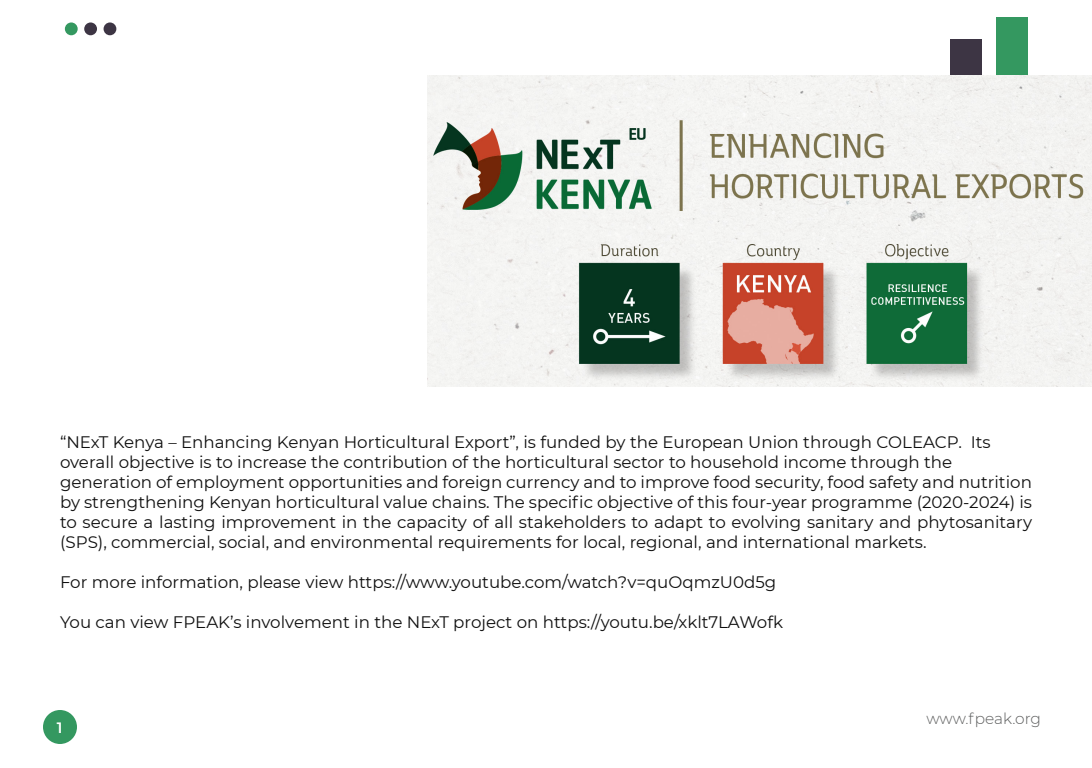
<style>
.page{position:relative;width:1092px;height:768px;background:#fff}
.page>*{position:absolute;margin:0;border:0;box-sizing:border-box;transform-origin:0 0}
.t1{font:16.7px/20px "Montserrat";color:#0f0f0f}
.t2{font:300 15.4px "Montserrat";color:#5d5e5e}
.t3{font:600 15px "Montserrat";color:#fff}
</style>
<div class="page">
<div style="left:65px;top:22px;width:13px;height:13px;background:#349860;border-radius:50%"></div>
<div style="left:84px;top:22px;width:13px;height:13px;background:#3d3544;border-radius:50%"></div>
<div style="left:104px;top:22px;width:12px;height:13px;background:#3d3544;border-radius:50%"></div>
<div style="left:997px;top:17px;width:31px;height:112px;background:#349860"></div>
<div style="left:951px;top:39px;width:31px;height:90px;background:#3d3544"></div>
<div style="left:43px;top:710px;width:34px;height:34px;background:#349860;border-radius:50%"></div>
<img style="left:428px;top:75px;width:664px;height:311px">
<p class="t1" style="left:60px;top:431px;width:974px">“NExT Kenya – Enhancing Kenyan Horticultural Export”, is funded by the European Union through COLEACP. Its overall objective is to increase the contribution of the horticultural sector to household income through the generation of employment opportunities and foreign currency and to improve food security, food safety and nutrition by strengthening Kenyan horticultural value chains. The specific objective of this four-year programme (2020-2024) is to secure a lasting improvement in the capacity of all stakeholders to adapt to evolving sanitary and phytosanitary (SPS), commercial, social, and environmental requirements for local, regional, and international markets.</p>
<p class="t1" style="left:60px;top:571px;width:718px">For more information, please view https://www.youtube.com/watch?v=quOqmzU0d5g</p>
<p class="t1" style="left:60px;top:611px;width:725px">You can view FPEAK’s involvement in the NExT project on https://youtu.be/xklt7LAWofk</p>
<p class="t3" style="left:57px;top:717px;width:7px">1</p>
<p class="t2" style="left:926px;top:708px;width:116px">www.fpeak.org</p>
</div>
